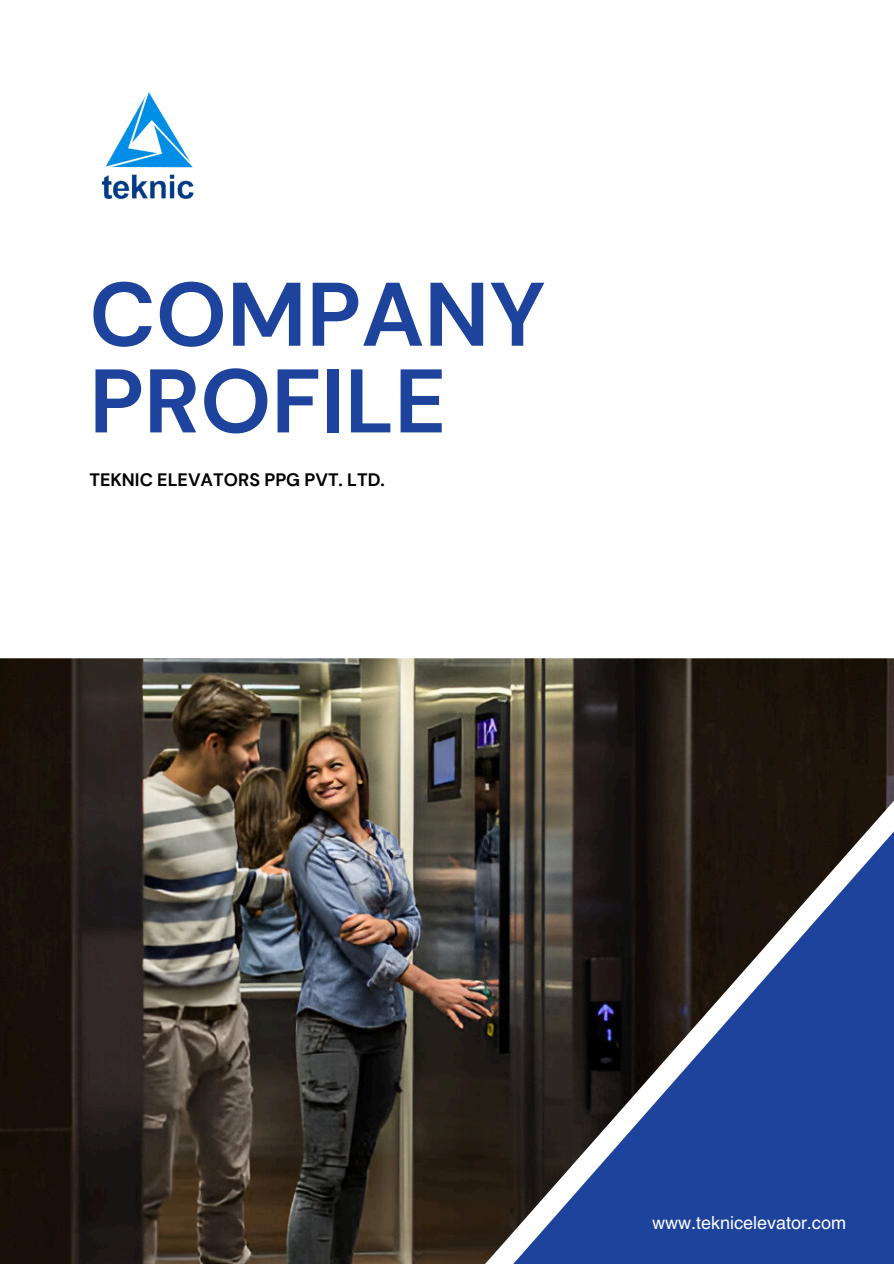
<style>
.page{position:relative;width:894px;height:1264px;background:#fff}
.page>*{position:absolute;margin:0;border:0;box-sizing:border-box;transform-origin:0 0}
.t1{font:700 90px/86.7px "DM Sans";color:#1e439d}
.t2{font:700 18px "DM Sans";color:#000}
.t3{font:18px "Helvetica World";color:#fff}
</style>
<div class="page">
<img style="left:0;top:658px;width:893px;height:605px">
<svg style="left:468px;top:732px;width:425px;height:531px;background:#303956"></svg>
<img style="left:102px;top:92px;width:92px;height:108px">
<h2 class="t1" style="left:89px;top:272px;width:457px">COMPANY<br>PROFILE</h2>
<p class="t2" style="left:89px;top:468px;width:297px">TEKNIC ELEVATORS PPG PVT. LTD.</p>
<p class="t3" style="left:652px;top:1212px;width:195px">www.teknicelevator.com</p>
</div>
